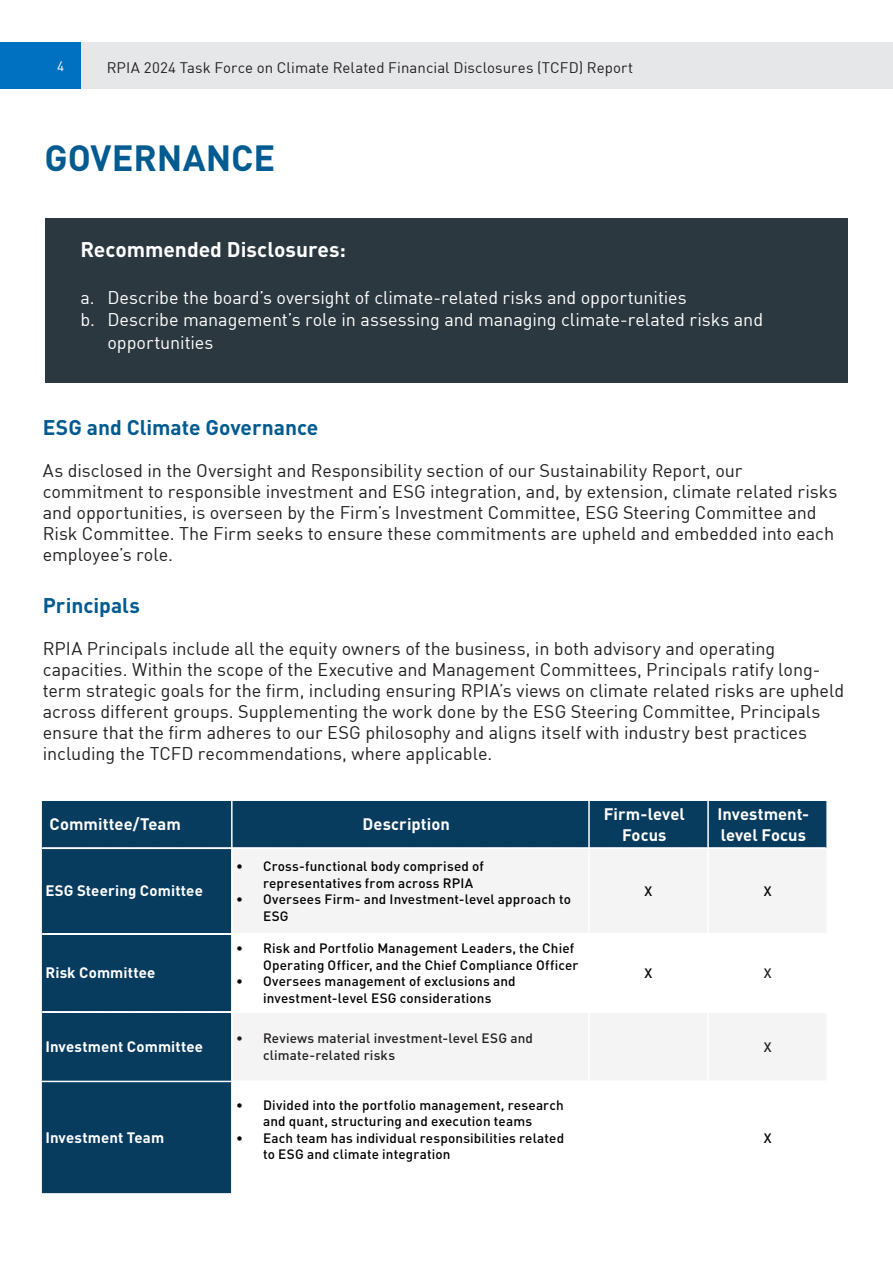
<style>
.page{position:relative;width:893px;height:1263px;background:#fff}
.page>*{position:absolute;margin:0;border:0;box-sizing:border-box;transform-origin:0 0}
.H2__align_left{font:700 36px "DIN";letter-spacing:-.005em;color:#005b91}
.Body_Text__align_left{font:700 21px "DIN";color:#005b91}
.H4__align_left{font:700 21px "DIN";color:#fff}
.Body_Text__align_left-2{font:18px/21px "DIN";letter-spacing:-.005em;color:#231f20}
.t1{font:18px/22.5px "DIN";letter-spacing:-.005em;color:#fff}
.Body_Text__align_right{font:700 16.5px/21px "DIN";letter-spacing:.005em;color:#fff;text-align:center}
.Body_Text__align_left-3{font:700 16.5px "DIN";letter-spacing:.005em;color:#fff}
.Body_Text__align_left-4{font:700 15px "DIN";letter-spacing:.01em;color:#fff}
.t2{font:15px "DIN";letter-spacing:.005em;color:#231f20}
.Body_Text__align_right-2{font:500 13.5px/16.5px "DIN";letter-spacing:.01em;color:#000}
.Body_Text__align_right-3{font:500 13.5px/16.5px "DIN";letter-spacing:.01em;color:#231f20}
.t3{font:13.5px "DIN";color:#fff}
</style>
<div class="page">
<div style="left:45px;top:218px;width:802px;height:165px;background:#2c3840"></div>
<svg style="left:42px;top:801px;width:784px;height:392px;fill:#083c5f"></svg>
<svg style="left:233px;top:849px;width:593px;height:231px;fill:#f4f4f4"></svg>
<hr style="left:40px;top:1081px;width:193px;height:1px;background:#fff">
<hr style="left:231px;top:801px;width:2px;height:46px;background:#fff">
<hr style="left:588px;top:801px;width:2px;height:46px;background:#fff">
<hr style="left:707px;top:801px;width:2px;height:46px;background:#fff">
<hr style="left:231px;top:849px;width:2px;height:84px;background:#fff">
<hr style="left:588px;top:849px;width:2px;height:84px;background:#fff">
<hr style="left:707px;top:849px;width:2px;height:84px;background:#fff">
<hr style="left:231px;top:935px;width:2px;height:76px;background:#fff">
<hr style="left:588px;top:935px;width:2px;height:76px;background:#fff">
<hr style="left:707px;top:935px;width:2px;height:76px;background:#fff">
<hr style="left:231px;top:1013px;width:2px;height:68px;background:#fff">
<hr style="left:588px;top:1013px;width:2px;height:68px;background:#fff">
<hr style="left:707px;top:1013px;width:2px;height:68px;background:#fff">
<hr style="left:231px;top:1082px;width:2px;height:111px;background:#fff">
<hr style="left:588px;top:1082px;width:2px;height:111px;background:#fff">
<hr style="left:707px;top:1082px;width:2px;height:111px;background:#fff">
<svg style="left:42px;top:847px;width:784px;height:2px"></svg>
<svg style="left:42px;top:933px;width:784px;height:2px"></svg>
<svg style="left:42px;top:1011px;width:784px;height:2px"></svg>
<svg style="left:233px;top:1080px;width:593px;height:2px"></svg>
<svg style="left:41px;top:1193px;width:191px;height:1px"></svg>
<div style="left:0;top:43px;width:81px;height:46px;background:#0070c0"></div>
<div style="left:81px;top:43px;width:748px;height:46px;background:#e6e7e9"></div>
<div style="left:829px;top:43px;width:64px;height:46px;background:#e6e7e9"></div>
<p class="t3" style="left:57px;top:58px;width:9px">4</p>
<p class="t2" style="left:107px;top:58px;width:528px">RPIA 2024 Task Force on Climate Related Financial Disclosures (TCFD) Report</p>
<p class="H2__align_left" style="left:45px;top:134px;width:232px">GOVERNANCE</p>
<p class="H4__align_left" style="left:81px;top:236px;width:267px">Recommended Disclosures:</p>
<p class="t1" style="left:81px;top:286px;width:608px">a. Describe the board’s oversight of climate-related risks and opportunities</p>
<p class="t1" style="left:108px;top:308px;width:657px;text-indent:-27px">b. Describe management’s role in assessing and managing climate-related risks and opportunities</p>
<p class="Body_Text__align_left" style="left:43px;top:414px;width:277px">ESG and Climate Governance</p>
<p class="Body_Text__align_left-2" style="left:43px;top:460px;width:796px">As disclosed in the Oversight and Responsibility section of our Sustainability Report, our commitment to responsible investment and ESG integration, and, by extension, climate related risks and opportunities, is overseen by the Firm’s Investment Committee, ESG Steering Committee and Risk Committee. The Firm seeks to ensure these commitments are upheld and embedded into each employee’s role.</p>
<p class="Body_Text__align_left" style="left:43px;top:591px;width:99px">Principals</p>
<p class="Body_Text__align_left-2" style="left:43px;top:637px;width:803px">RPIA Principals include all the equity owners of the business, in both advisory and operating capacities. Within the scope of the Executive and Management Committees, Principals ratify long&shy;term strategic goals for the firm, including ensuring RPIA’s views on climate related risks are upheld across different groups. Supplementing the work done by the ESG Steering Committee, Principals ensure that the firm adheres to our ESG philosophy and aligns itself with industry best practices including the TCFD recommendations, where applicable.</p>
<p class="Body_Text__align_left-3" style="left:50px;top:813px;width:133px">Committee/Team</p>
<p class="Body_Text__align_right" style="left:362px;top:813px;width:89px">Description</p>
<p class="Body_Text__align_right" style="left:604px;top:802px;width:82px">Firm-level<br>Focus</p>
<p class="Body_Text__align_right" style="left:717px;top:802px;width:93px;text-align:left">Investment&shy;level Focus</p>
<p class="Body_Text__align_left-4" style="left:45px;top:881px;width:159px">ESG Steering Comittee</p>
<p class="Body_Text__align_left-4" style="left:45px;top:963px;width:111px">Risk Committee</p>
<p class="Body_Text__align_right-2" style="left:263px;top:857px;width:222px;text-indent:-27px">• Cross-functional body comprised of representatives from across RPIA</p>
<p class="Body_Text__align_right-2" style="left:263px;top:890px;width:309px;text-indent:-27px">• Oversees Firm- and Investment-level approach to<br>ESG</p>
<p class="Body_Text__align_right-2" style="left:263px;top:939px;width:317px;text-indent:-27px">• Risk and Portfolio Management Leaders, the Chief<br>Operating Officer, and the Chief Compliance Officer</p>
<p class="Body_Text__align_right-2" style="left:236px;top:972px;width:281px;text-align:center">• Oversees management of exclusions and investment-level ESG considerations</p>
<p class="Body_Text__align_right-2" style="left:645px;top:882px;width:9px">X</p>
<p class="Body_Text__align_right-2" style="left:764px;top:882px;width:9px">X</p>
<p class="Body_Text__align_right-2" style="left:645px;top:964px;width:9px">X</p>
<p class="Body_Text__align_right-3" style="left:764px;top:964px;width:9px">X</p>
<p class="Body_Text__align_left-4" style="left:45px;top:1037px;width:159px">Investment Committee</p>
<p class="Body_Text__align_right-3" style="left:263px;top:1030px;width:272px;text-indent:-27px">• Reviews material investment-level ESG and climate-related risks</p>
<p class="Body_Text__align_right-3" style="left:764px;top:1038px;width:9px">X</p>
<p class="Body_Text__align_left-4" style="left:45px;top:1128px;width:120px">Investment Team</p>
<p class="Body_Text__align_right-2" style="left:236px;top:1096px;width:329px;text-align:center">• Divided into the portfolio management, research and quant, structuring and execution teams</p>
<p class="Body_Text__align_right-2" style="left:263px;top:1129px;width:303px;text-indent:-27px">• Each team has individual responsibilities related to ESG and climate integration</p>
<p class="Body_Text__align_right-2" style="left:764px;top:1129px;width:9px">X</p>
</div>
